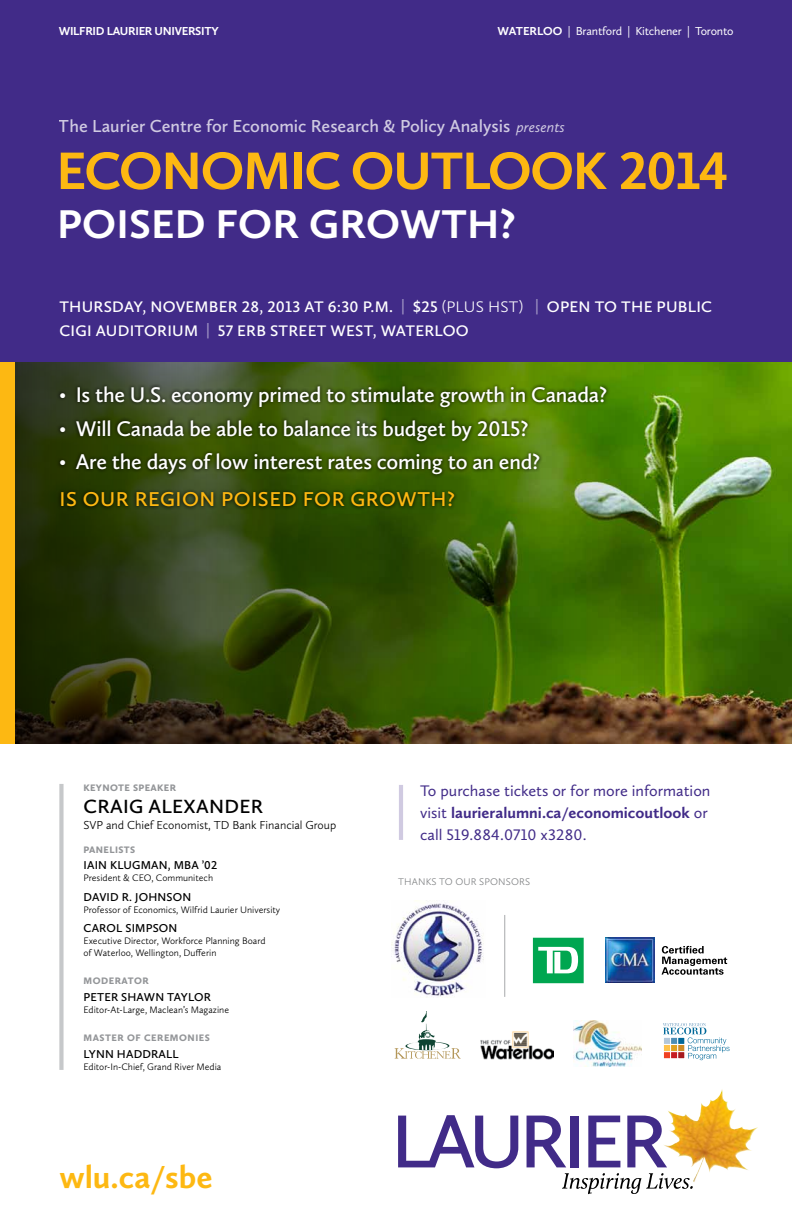
<style>
.page{position:relative;width:792px;height:1224px;background:#fff}
.page>*{position:absolute;margin:0;border:0;box-sizing:border-box;transform-origin:0 0}
.t1{font:700 54.5px "Calluna Sans";letter-spacing:-.025em;color:#fdb812}
.t2{font:700 41.6px "Calluna Sans";letter-spacing:.005em;color:#fff}
.t3{font:700 33px "Calluna Sans";color:#fdb812}
.t4{font:600 22px "Calluna Sans";letter-spacing:-.01em;color:#fff}
.t5{font:600 20.8px "Calluna Sans";letter-spacing:.025em;color:#fdb812}
.t6{font:600 19.8px "Calluna Sans";letter-spacing:.015em;color:#000}
.t7{font:600 18px "Calluna Sans";color:#fff}
.t8{font:600 15.8px/24px "Calluna Sans";letter-spacing:.015em;color:#fff}
.t9{font:15.8px/22px "Calluna Sans";color:#412b88}
.t10{font:300 12px "Calluna Sans";color:#000}
.t11{font:700 12px "Calluna Sans";letter-spacing:-.025em;color:#fff}
.t12{font:12px "Calluna Sans";letter-spacing:-.015em;color:#fff}
.t13{font:600 11.8px "Calluna Sans";letter-spacing:.015em;color:#000}
.t14{font:300 10px "Calluna Sans";letter-spacing:.015em;color:#808284}
.t15{font:300 9.8px/12px "Calluna Sans";color:#000}
.t16{font:900 9.8px "Calluna Sans";letter-spacing:.04em;color:#939598}
.s1{font-weight:400;font-style:italic;font-size:15px}
.s2{color:#a095c4}
.s3{font-weight:300}
.s4{font-size:17px}
.s5{font-weight:700}
</style>
<div class="page">
<img style="left:676px;top:361px;width:116px;height:383px">
<img style="left:14px;top:361px;width:662px;height:383px">
<div style="left:0;top:354px;width:14px;height:395px;background:#fdb812"></div>
<div style="left:0;top:0;width:792px;height:361px;background:#412b88"></div>
<div style="left:59px;top:784px;width:5px;height:286px;background:#c6c8ca"></div>
<div style="left:56px;top:382px;width:554px;height:129px;background:#000;opacity:.9"></div>
<img style="left:668px;top:1089px;width:54px;height:35px">
<svg style="left:398px;top:1115px;width:120px;height:53px"></svg>
<svg style="left:527px;top:1116px;width:39px;height:51px"></svg>
<div style="left:570px;top:1116px;width:9px;height:51px;background:#412b88"></div>
<svg style="left:588px;top:1116px;width:32px;height:51px"></svg>
<svg style="left:627px;top:1116px;width:40px;height:51px"></svg>
<svg style="left:562px;top:1173px;width:131px;height:21px"></svg>
<img style="left:391px;top:900px;width:93px;height:98px">
<svg style="left:395px;top:1011px;width:66px;height:48px"></svg>
<img style="left:481px;top:1032px;width:73px;height:28px">
<img style="left:574px;top:1020px;width:67px;height:46px">
<svg style="left:663px;top:1023px;width:67px;height:37px"></svg>
<svg style="left:662px;top:946px;width:65px;height:29px"></svg>
<img style="left:605px;top:938px;width:50px;height:45px">
<svg style="left:533px;top:938px;width:51px;height:45px"></svg>
<hr style="left:399px;top:785px;width:4px;height:55px;background:#d0cae1">
<hr style="left:504px;top:915px;width:1px;height:82px;background:#a7a9ac">
<div style="left:0;top:745px;width:792px;height:23px;background:#fff"></div>
<p class="t11" style="left:59px;top:23px;width:161px">wilfrid laurier university</p>
<p class="t11" style="left:498px;top:23px;width:49px">Wate rloo</p>
<p class="t12" style="left:568px;top:24px;width:167px">| Brantford | Kitchener | Toronto</p>
<h3 class="t7" style="left:59px;top:115px;width:508px">The Laurier Centre for Economic Research &amp; Policy Analysis <span class="s1">presents</span></h3>
<h1 class="t1" style="left:56px;top:137px;width:674px">ECONOMIC OUTLOOK 2014</h1>
<h2 class="t2" style="left:57px;top:198px;width:460px">Poised for growth?</h2>
<h3 class="t8" style="left:59px;top:294px;width:654px">Thursday, November 28, 2013 at 6:30 p.m. <span class="s2">|</span> $25 <span class="s3">(plus HST)</span> <span class="s2">|</span> Open to the public<br>CI GI Auditorium <span class="s2">|</span> 57 Erb Street West, Waterloo</h3>
<h3 class="t4" style="left:59px;top:381px;width:549px"><span class="s4">•</span> I s the U.S. economy primed to stimulate growth in Canada?</h3>
<h3 class="t4" style="left:59px;top:415px;width:471px"><span class="s4">•</span> Will Canada be able to balance its budget by 2015?</h3>
<h3 class="t4" style="left:59px;top:449px;width:482px"><span class="s4">•</span> Are the days of low interest rates coming to an end?</h3>
<h3 class="t5" style="left:60px;top:487px;width:397px">Is our region poised for growth?</h3>
<p class="t16" style="left:83px;top:782px;width:94px">KEYNOTE SPEAKER</p>
<h3 class="t6" style="left:84px;top:795px;width:181px">Craig Alexan der</h3>
<p class="t10" style="left:83px;top:818px;width:254px">SVP and Chief Economist, TD Bank Financial Group</p>
<p class="t16" style="left:83px;top:843px;width:53px">PANELISTS</p>
<p class="t13" style="left:84px;top:858px;width:100px">Iain Klug man, MBA</p>
<p class="t13" style="left:202px;top:858px;width:17px">’02</p>
<p class="t15" style="left:83px;top:872px;width:131px">President &amp; CEO, Communitech</p>
<p class="t13" style="left:84px;top:889px;width:107px">David R. Johnson</p>
<p class="t15" style="left:83px;top:903px;width:198px">Professor of Economics, Wilfrid Laurier U niversity</p>
<p class="t13" style="left:84px;top:921px;width:93px">Carol Simpson</p>
<p class="t15" style="left:83px;top:934px;width:184px">Executive Director, Workforce Planning Board of Waterloo, Wellington, Dufferin</p>
<p class="t16" style="left:84px;top:975px;width:33px">MODERATOR</p>
<p class="t13" style="left:84px;top:990px;width:129px">Peter Shawn Taylor</p>
<p class="t15" style="left:83px;top:1003px;width:147px">Editor-At-Large, Maclean’s Magazine</p>
<p class="t16" style="left:84px;top:1032px;width:17px">MASTER</p>
<p class="t16" style="left:127px;top:1032px;width:32px">OF CEREMONIES</p>
<p class="t13" style="left:84px;top:1047px;width:97px">Lynn Haddrall</p>
<p class="t15" style="left:83px;top:1060px;width:139px">Editor-In-Chief, Grand River Media</p>
<h3 class="t3" style="left:59px;top:1157px;width:155px">wlu.ca/sbe</h3>
<h3 class="t9" style="left:420px;top:779px;width:292px">To purchase tickets or for more information visit <span class="s5">laurieralumni.ca/economicoutlook</span> or call 519.884.0710 x3280.</h3>
<p class="t14" style="left:398px;top:875px;width:134px">Thanks to our sponsors</p>
</div>
